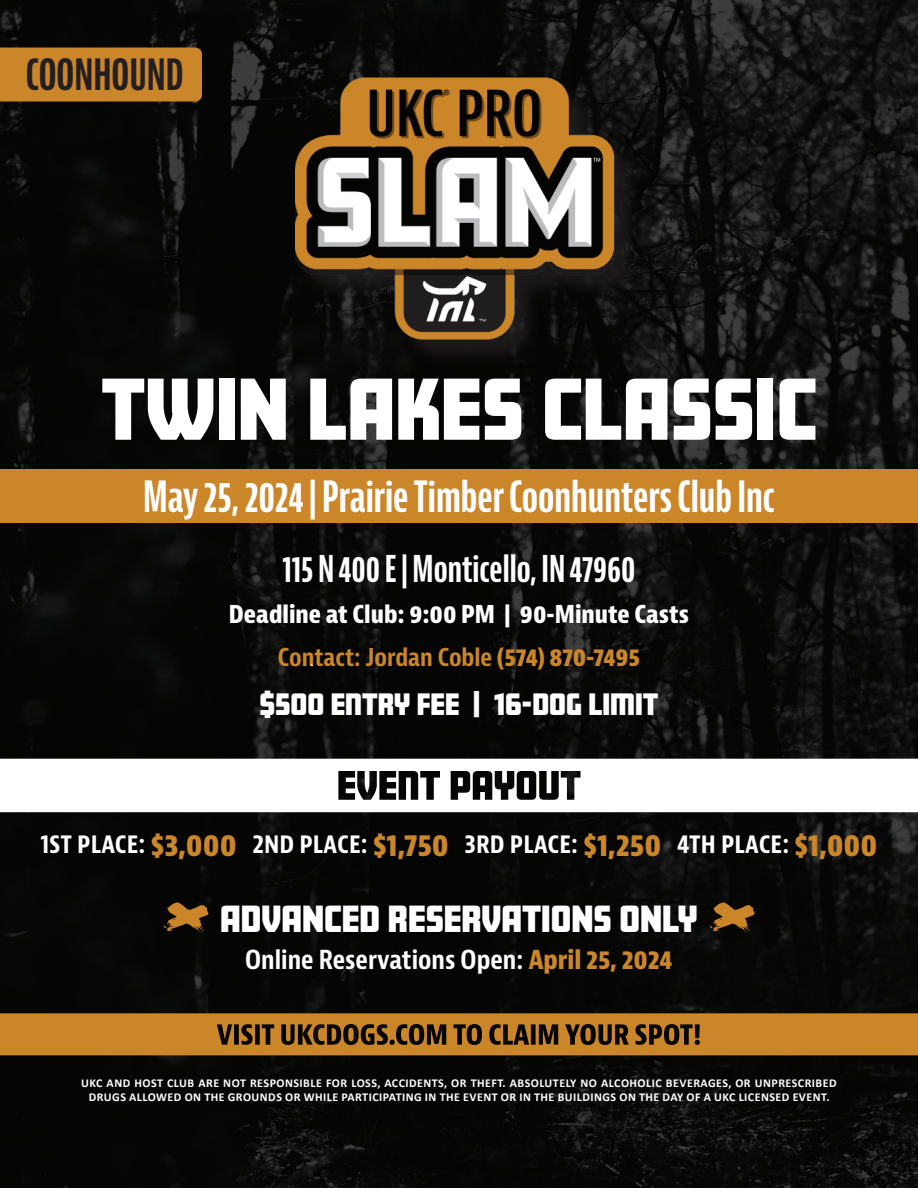
<style>
.page{position:relative;width:918px;height:1188px;background:#fff}
.page>*{position:absolute;margin:0;border:0;box-sizing:border-box;transform-origin:0 0}
.t1{font:900 76.5px "Amboy";color:#fff}
.t2{font:700 extra-condensed 42px "Bernina Sans";color:#fff}
.t3{font:700 extra-condensed 42px "Bernina Sans";color:#231f20}
.t4{font:700 extra-condensed 36px "Bernina Sans";color:#fff}
.t5{font:900 33px "Amboy";color:#fff}
.t6{font:900 27px "Amboy";color:#fff}
.t7{font:700 condensed 25.5px "Bernina Sans";color:#fff}
.t8{font:700 condensed 24px/43.5px "Bernina Sans";color:#fff;text-align:center}
.t9{font:700 12px/14.4px "Calibri";letter-spacing:.04em;color:#fff;text-align:center}
.s1{color:#cb8629}
.s2{font-size:30px;color:#cb8629}
</style>
<div class="page">
<img style="left:0;top:0;width:918px;height:1188px">
<img style="left:254px;top:4px;width:410px;height:410px">
<div style="left:0;top:469px;width:918px;height:54px;background:#cc862a"></div>
<svg style="left:0;top:1013px;width:918px;height:42px;background:#b37625"></svg>
<div style="left:0;top:48px;width:202px;height:54px;background:#cc862a"></div>
<svg style="left:0;top:759px;width:918px;height:53px"></svg>
<svg style="left:164px;top:902px;width:44px;height:31px"></svg>
<svg style="left:710px;top:902px;width:45px;height:31px"></svg>
<svg style="left:343px;top:666px;width:5px;height:5px"></svg>
<h2 class="t3" style="left:26px;top:51px;width:159px">COONHOUND</h2>
<h1 class="t1" style="left:101px;top:365px;width:717px">TWIN LAKES CLASSIC</h1>
<h2 class="t2" style="left:143px;top:472px;width:633px">May 25, 2024 | Prairie Timber Coonhunters Club Inc</h2>
<h3 class="t4" style="left:282px;top:549px;width:355px">115 N 400 E | Monticello, IN 47960</h3>
<h3 class="t8" style="left:229px;top:593px;width:462px">Deadline at Club: 9:00 PM | 90-Minute Casts<br><span class="s1">Contact: Jordan Coble</span> <span class="s1">(574) 870-7495</span></h3>
<h3 class="t6" style="left:259px;top:688px;width:401px">$500 ENTRY FEE | 16-DOG LIMIT</h3>
<h3 class="t7" style="left:40px;top:828px;width:839px">1ST PLACE: <span class="s2">$3,000</span> 2ND PLACE: <span class="s2">$1,750</span> 3RD PLACE: <span class="s2">$1,250</span> 4TH PLACE: <span class="s2">$1,000</span></h3>
<h3 class="t5" style="left:220px;top:900px;width:479px">ADVANCED RESERVATIONS ONLY</h3>
<h3 class="t7" style="left:245px;top:944px;width:429px">Online Reservations Open: <span class="s1">April 25, 2024</span></h3>
<p class="t9" style="left:81px;top:1075px;width:757px">UKC AND HOST CLUB ARE NOT RESPONSIBLE FOR LOSS, ACCIDENTS, OR THEFT. ABSOLUTELY NO ALCOHOLIC BEVERAGES, OR UNPRESCRIBED<br>DRUGS ALLOWED ON THE GROUNDS OR WHILE PARTICIPATING IN THE EVENT OR IN THE BUILDINGS ON THE DAY OF A UKC LICENSED EVENT.</p>
</div>
